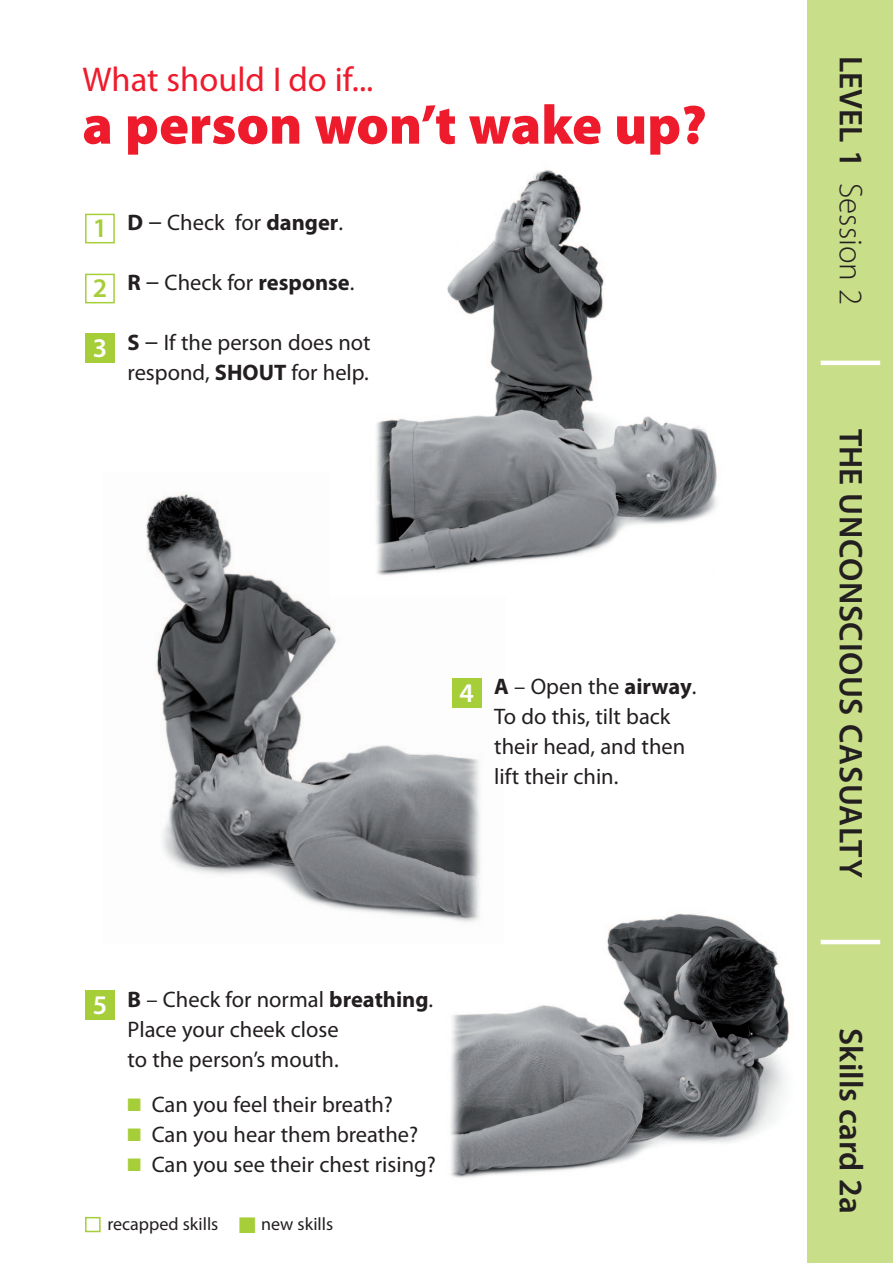
<style>
.page{position:relative;width:893px;height:1263px;background:#fff}
.page>*{position:absolute;margin:0;border:0;box-sizing:border-box;transform-origin:0 0}
.t1{font:900 55.5px "Myriad Pro";color:#ee1b2d}
.t2{font:34.5px "Myriad Pro";color:#ee1b2d}
.t3{font:600 33px "Myriad Pro";letter-spacing:.02em;color:#231f20}
.t4{font:300 33px "Myriad Pro";color:#231f20}
.t5{font:600 27px "Myriad Pro";color:#fff}
.t6{font:600 27px "Myriad Pro";color:#a6ce39}
.t7{font:22.5px/30px "Myriad Pro";color:#231f20}
.t8{font:700 22.5px "Myriad Pro";color:#231f20}
.t9{font:18px "Myriad Pro";color:#231f20}
.s1{font-weight:700}
.s2{font-size:27px}
.s3{font-weight:400;font-size:27px}
.s4{font-weight:400}
.s5{color:#a6ce39}
.s6{color:#fff}
.s7{font-weight:600}
</style>
<div class="page">
<svg style="left:807px;top:327px;width:1px;height:62px"></svg>
<div style="left:808px;top:0;width:85px;height:1263px;background:#c8de88"></div>
<img style="left:450px;top:913px;width:340px;height:265px">
<div style="left:103px;top:473px;width:426px;height:471px;background:#fff"></div>
<img style="left:146px;top:494px;width:336px;height:428px">
<div style="left:331px;top:157px;width:408px;height:440px;background:#fff"></div>
<img style="left:376px;top:169px;width:342px;height:406px">
<div style="left:85px;top:214px;width:30px;height:29px;border:2px solid #a6ce39"></div>
<div style="left:85px;top:274px;width:30px;height:29px;border:2px solid #a6ce39"></div>
<div style="left:85px;top:333px;width:30px;height:30px;background:#a6ce39"></div>
<div style="left:452px;top:678px;width:29px;height:30px;background:#a6ce39"></div>
<div style="left:85px;top:990px;width:30px;height:30px;background:#a6ce39"></div>
<div style="left:85px;top:1217px;width:16px;height:15px;border:2px solid #a6ce39"></div>
<hr style="left:821px;top:361px;width:59px;height:4px;background:#fff">
<hr style="left:821px;top:940px;width:59px;height:4px;background:#fff">
<h2 class="t2" style="left:82px;top:61px;width:292px">What should I do if...</h2>
<h1 class="t1" style="left:82px;top:93px;width:626px">a person won’t wake up?</h1>
<p class="t6" style="left:93px;top:213px;width:16px">1</p>
<p class="t6" style="left:93px;top:273px;width:16px">2</p>
<p class="t5" style="left:93px;top:333px;width:16px">3</p>
<p class="t7" style="left:128px;top:208px;width:217px"><span class="s1">D</span> <span class="s2">–</span> Check for <span class="s1">danger</span>.</p>
<p class="t8" style="left:128px;top:270px;width:228px">R <span class="s3">–</span> <span class="s4">Check for</span> response<span class="s4">.</span></p>
<p class="t7" style="left:128px;top:328px;width:245px"><span class="s1">S</span> <span class="s2">–</span> If the person does not respond, <span class="s1">SHOUT</span> for help.</p>
<p class="t5" style="left:459px;top:678px;width:16px">4</p>
<p class="t7" style="left:494px;top:672px;width:204px"><span class="s1">A</span> – Open the <span class="s1">airway</span>.<br>To do this, tilt back their head, and then lift their chin.</p>
<p class="t5" style="left:93px;top:990px;width:16px">5</p>
<p class="t7" style="left:128px;top:985px;width:307px"><span class="s1">B</span> – Check for normal <span class="s1">breathing</span>.<br>Place your cheek close<br>to the person’s mouth.</p>
<p class="t7" style="left:128px;top:1090px;width:267px"><span class="s5">■</span> Can you feel their breath?</p>
<p class="t7" style="left:128px;top:1120px;width:292px"><span class="s5">■</span> Can you hear them breathe?</p>
<p class="t7" style="left:128px;top:1150px;width:310px"><span class="s5">■</span> Can you see their chest rising?</p>
<p class="t9" style="left:85px;top:1213px;width:250px"><span class="s6">■</span> recapped skills <span class="s5">■</span> new skills</p>
<h3 class="t4" style="left:869px;top:56px;width:251px;rotate:90deg"><span class="s7">LEVEL 1</span> Session 2</h3>
<h3 class="t3" style="left:869px;top:429px;width:451px;rotate:90deg">THE unconscioUS casualty</h3>
<h3 class="t3" style="left:869px;top:1028px;width:187px;rotate:90deg">Skills card 2a</h3>
</div>
